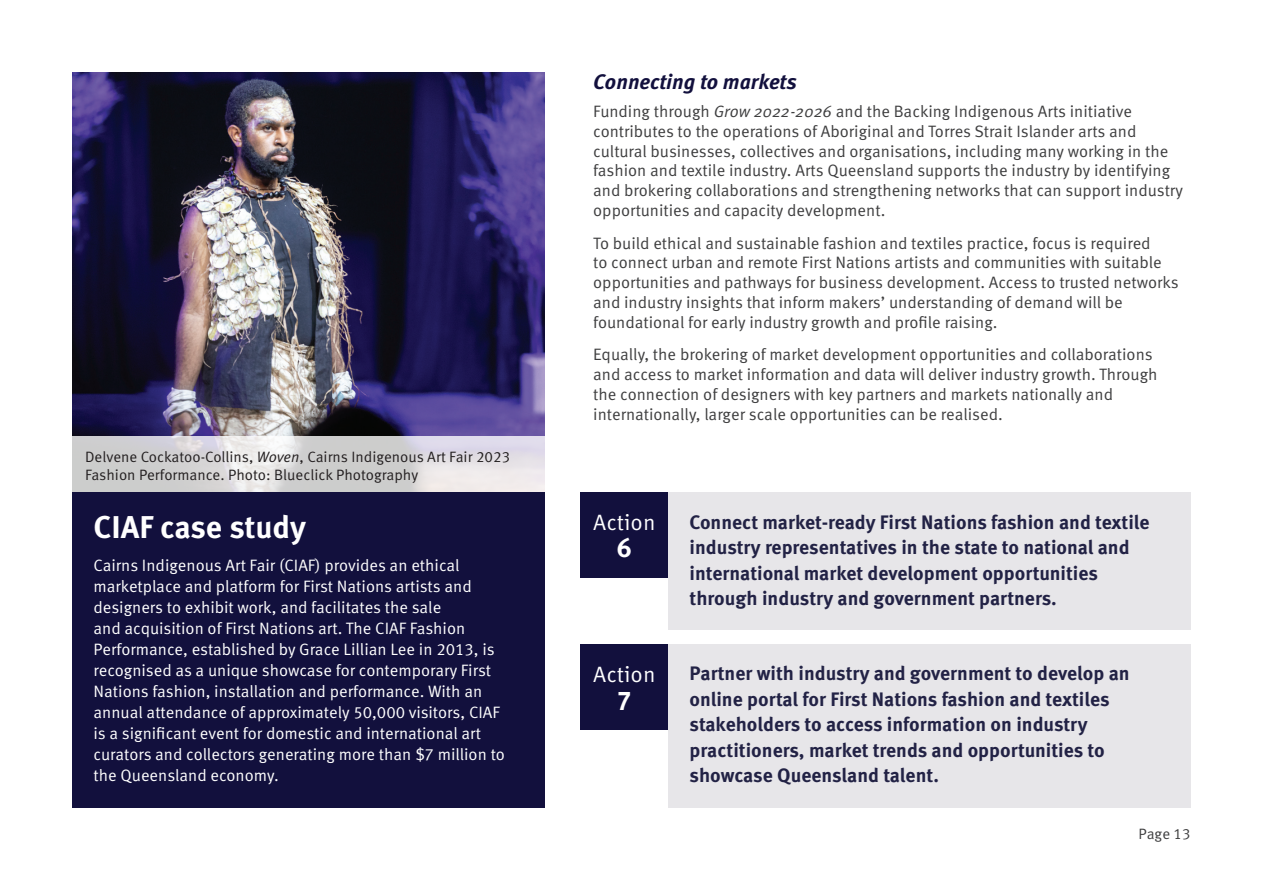
<style>
.page{position:relative;width:1263px;height:893px;background:#fff}
.page>*{position:absolute;margin:0;border:0;box-sizing:border-box;transform-origin:0 0}
.t1{font:700 31.5px "Meta Pro";letter-spacing:-.005em;color:#fff}
.t2{font:700 27px "Meta Correspondence Pro";color:#fff}
.t3{font:22.2px "Meta Correspondence Pro";color:#fff}
.t4{font:italic 700 21px "Meta Pro";color:#12103d}
.t5{font:700 19.5px/25.5px "Meta Pro";color:#222245}
.t6{font:16.5px/19.8px "Meta Pro Norm";color:#3e3e3f}
.t7{font:16.5px/21px "Meta Pro Norm";color:#fff}
.t8{font:15px/18px "Meta Pro Norm";color:#231f20}
.t9{font:15px "Meta Pro Norm";color:#3e3e3f}
.s1{font-family:"Meta Pro Norm Ita"}
</style>
<div class="page">
<img style="left:72px;top:72px;width:472px;height:364px">
<div style="left:668px;top:492px;width:523px;height:138px;background:#e7e6e9"></div>
<div style="left:580px;top:492px;width:88px;height:86px;background:#12103d"></div>
<div style="left:668px;top:644px;width:523px;height:164px;background:#e7e6e9"></div>
<div style="left:580px;top:645px;width:88px;height:85px;background:#12103d"></div>
<svg style="left:72px;top:436px;width:472px;height:56px;background:#d9d8da"></svg>
<div style="left:72px;top:492px;width:472px;height:316px;background:#12103d"></div>
<p class="t8" style="left:85px;top:447px;width:427px">Delvene Cockatoo-Collins, <span class="s1">Woven</span>, Cairns Indigenous Art Fair 2023<br>Fashion Performance. Photo: Blueclick Photography</p>
<h1 class="t1" style="left:94px;top:502px;width:214px">CIAF case study</h1>
<p class="t7" style="left:94px;top:553px;width:413px">Cairns Indigenous Art Fair (CIAF) provides an ethical marketplace and platform for First Nations artists and designers to exhibit work, and facilitates the sale<br>and acquisition of First Nations art. The CIAF Fashion Performance, established by Grace Lillian Lee in 2013, is recognised as a unique showcase for contemporary First Nations fashion, installation and performance. With an annual attendance of approximately 50,000 visitors, CIAF is a significant event for domestic and international art curators and collectors generating more than $7 million to the Queensland economy.</p>
<p class="t4" style="left:593px;top:65px;width:205px">Connecting to markets</p>
<p class="t6" style="left:593px;top:100px;width:591px">Funding through <span class="s1">Grow 2022-2026</span> and the Backing Indigenous Arts initiative contributes to the operations of Aboriginal and Torres Strait Islander arts and cultural businesses, collectives and organisations, including many working in the fashion and textile industry. Arts Queensland supports the industry by identifying and brokering collaborations and strengthening networks that can support industry opportunities and capacity development.</p>
<p class="t6" style="left:593px;top:232px;width:587px">To build ethical and sustainable fashion and textiles practice, focus is required<br>to connect urban and remote First Nations artists and communities with suitable opportunities and pathways for business development. Access to trusted networks and industry insights that inform makers’ understanding of demand will be foundational for early industry growth and profile raising.</p>
<p class="t6" style="left:593px;top:344px;width:566px">Equally, the brokering of market development opportunities and collaborations and access to market information and data will deliver industry growth. Through the connection of designers with key partners and markets nationally and internationally, larger scale opportunities can be realised.</p>
<h3 class="t3" style="left:593px;top:505px;width:64px">Action</h3>
<h2 class="t2" style="left:616px;top:527px;width:17px">6</h2>
<h3 class="t3" style="left:593px;top:657px;width:64px">Action</h3>
<h2 class="t2" style="left:616px;top:679px;width:17px">7</h2>
<p class="t5" style="left:689px;top:508px;width:461px">Connect market-ready First Nations fashion and textile industry representatives in the state to national and international market development opportunities through industry and government partners.</p>
<p class="t5" style="left:689px;top:659px;width:442px">Partner with industry and government to develop an online portal for First Nations fashion and textiles stakeholders to access information on industry practitioners, market trends and opportunities to showcase Queensland talent.</p>
<p class="t9" style="left:1138px;top:823px;width:54px">Page 13</p>
</div>
